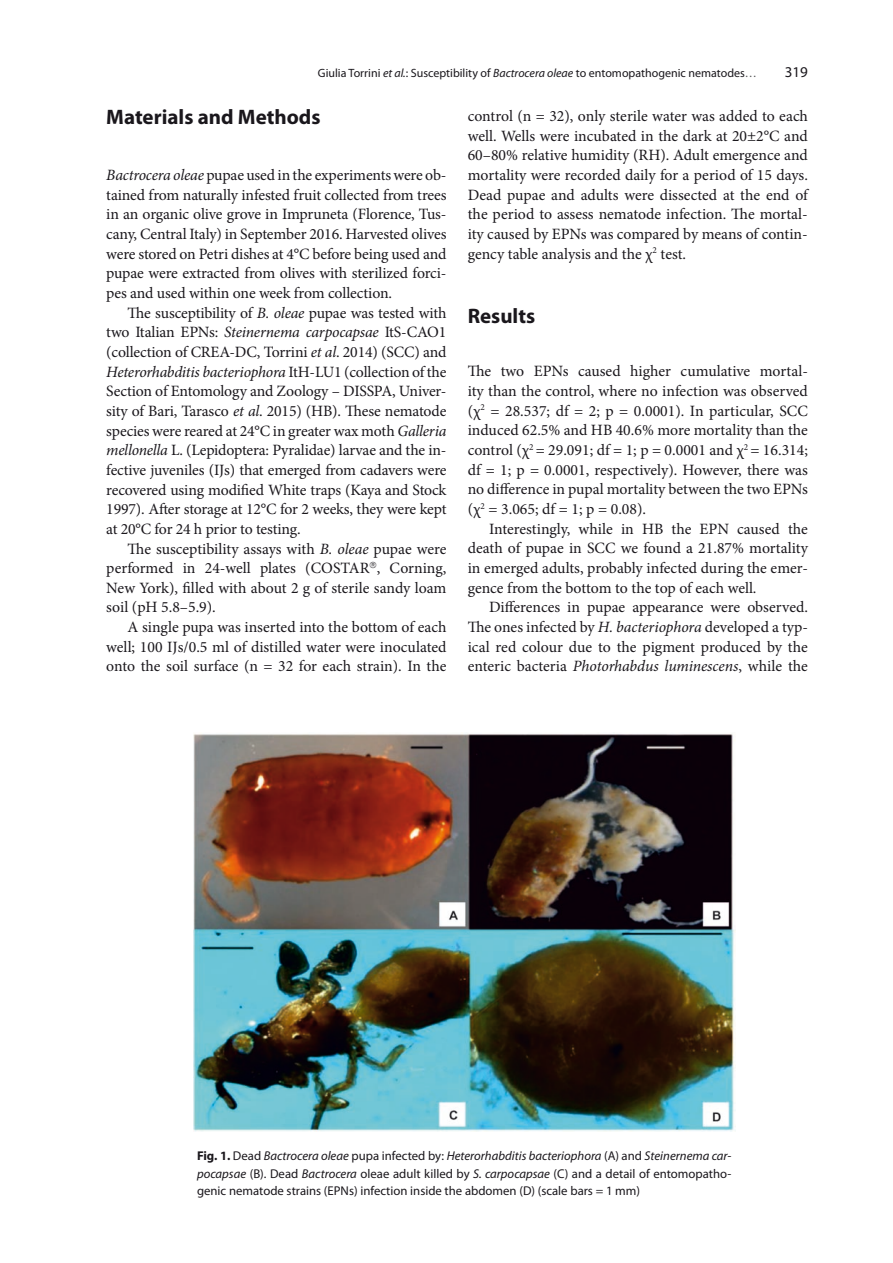
<style>
.page{position:relative;width:893px;height:1263px;background:#fff}
.page>*{position:absolute;margin:0;border:0;box-sizing:border-box;transform-origin:0 0}
.t1{font:700 21px "Myriad Pro";color:#1a171c}
.t2{font:15.75px/19.6px "Minion Pro";letter-spacing:-.005em;color:#1a171c;text-align:justify}
.t3{font:15px "Myriad Pro";color:#1a171c}
.t4{font:12.75px/17.2px "Myriad Pro";color:#1a171c;text-align:justify}
.t5{font:12px "Myriad Pro";color:#1a171c}
.s1{font-style:italic}
.s2{color:#58585a}
.s3{font-weight:700}
</style>
<div class="page">
<img style="left:194px;top:733px;width:541px;height:399px">
<p class="t5" style="left:318px;top:66px;width:440px">Giulia Torrini <span class="s1">et al.</span>: Susceptibility of <span class="s1">Bactrocera oleae</span> to entomopathogenic nematodes<span class="s2">…</span></p>
<p class="t3" style="left:785px;top:63px;width:25px">319</p>
<h1 class="t1" style="left:106px;top:103px;width:216px">Materials and Methods</h1>
<p class="t2" style="left:468px;top:106px;width:342px">control (n = 32), only sterile water was added to each well. Wells were incubated in the dark at 20±2°C and 60–80% relative humidity (RH). Adult emergence and mortality were recorded daily for a period of 15 days.<br>Dead pupae and adults were dissected at the end of the period to assess nematode infection. The mortal&shy;ity caused by EPNs was compared by means of contin&shy;gency table analysis and the χ<sup>2</sup> test.</p>
<p class="t2" style="left:106px;top:165px;width:342px"><span class="s1">Bactrocera oleae</span> pupae used in the experiments were ob&shy;tained from naturally infested fruit collected from trees in an organic olive grove in Impruneta (Florence, Tus&shy;cany, Central Italy) in September 2016. Harvested olives were stored on Petri dishes at 4°C before being used and pupae were extracted from olives with sterilized forci&shy;pes and used within one week from collection.</p>
<p class="t2" style="left:106px;top:303px;width:342px;text-indent:21px">The susceptibility of <span class="s1">B. oleae</span> pupae was tested with two Italian EPNs: <span class="s1">Steinernema carpocapsae</span> ItS-CAO1 (collection of CREA-DC, Torrini <span class="s1">et al</span>. 2014) (SCC) and <span class="s1">Heterorhabditis bacteriophora</span> ItH-LU1 (collection of the Section of Entomology and Zoology – DISSPA, Univer&shy;sity of Bari, Tarasco <span class="s1">et al</span>. 2015) (HB). These nematode species were reared at 24°C in greater wax moth <span class="s1">Galleria mellonella</span> L. (Lepidoptera: Pyralidae) larvae and the in&shy;fective juveniles (IJs) that emerged from cadavers were recovered using modified White traps (Kaya and Stock 1997). After storage at 12°C for 2 weeks, they were kept at 20°C for 24 h prior to testing.</p>
<p class="t2" style="left:106px;top:539px;width:342px;text-indent:21px">The susceptibility assays with <span class="s1">B. oleae</span> pupae were performed in 24-well plates (COSTAR➔, Corning, New York), filled with about 2 g of sterile sandy loam soil (pH 5.8–5.9).</p>
<p class="t2" style="left:106px;top:617px;width:342px;text-indent:21px">A single pupa was inserted into the bottom of each well; 100 IJs/0.5 ml of distilled water were inoculated onto the soil surface (n = 32 for each strain). In the</p>
<h1 class="t1" style="left:468px;top:303px;width:69px">Results</h1>
<p class="t2" style="left:468px;top:362px;width:342px">The two EPNs caused higher cumulative mortal&shy;ity than the control, where no infection was observed (χ<sup>2</sup> = 28.537; df = 2; p = 0.0001). In particular, SCC induced 62.5% and HB 40.6% more mortality than the control (χ<sup>2</sup> = 29.091; df = 1; p = 0.0001 and χ<sup>2</sup> = 16.314; df = 1; p = 0.0001, respectively). However, there was no difference in pupal mortality between the two EPNs (χ<sup>2</sup> = 3.065; df = 1; p = 0.08).</p>
<p class="t2" style="left:468px;top:519px;width:342px;text-indent:21px">Interestingly, while in HB the EPN caused the death of pupae in SCC we found a 21.87% mortality in emerged adults, probably infected during the emer&shy;gence from the bottom to the top of each well.</p>
<p class="t2" style="left:468px;top:597px;width:342px;text-indent:21px">Differences in pupae appearance were observed.<br>The ones infected by <span class="s1">H. bacteriophora</span> developed a typ&shy;ical red colour due to the pigment produced by the enteric bacteria <span class="s1">Photorhabdus luminescens</span>, while the</p>
<p class="t4" style="left:197px;top:1147px;width:536px"><span class="s3">Fig. 1.</span> Dead <span class="s1">Bactrocera oleae</span> pupa infected by: <span class="s1">Heterorhabditis bacteriophora</span> (A) and <span class="s1">Steinernema car&shy;pocapsae</span> (B). Dead <span class="s1">Bactrocera</span> oleae adult killed by <span class="s1">S. carpocapsae</span> (C) and a detail of entomopatho&shy;genic nematode strains (EPNs) infection inside the abdomen (D) (scale bars = 1 mm)</p>
</div>
